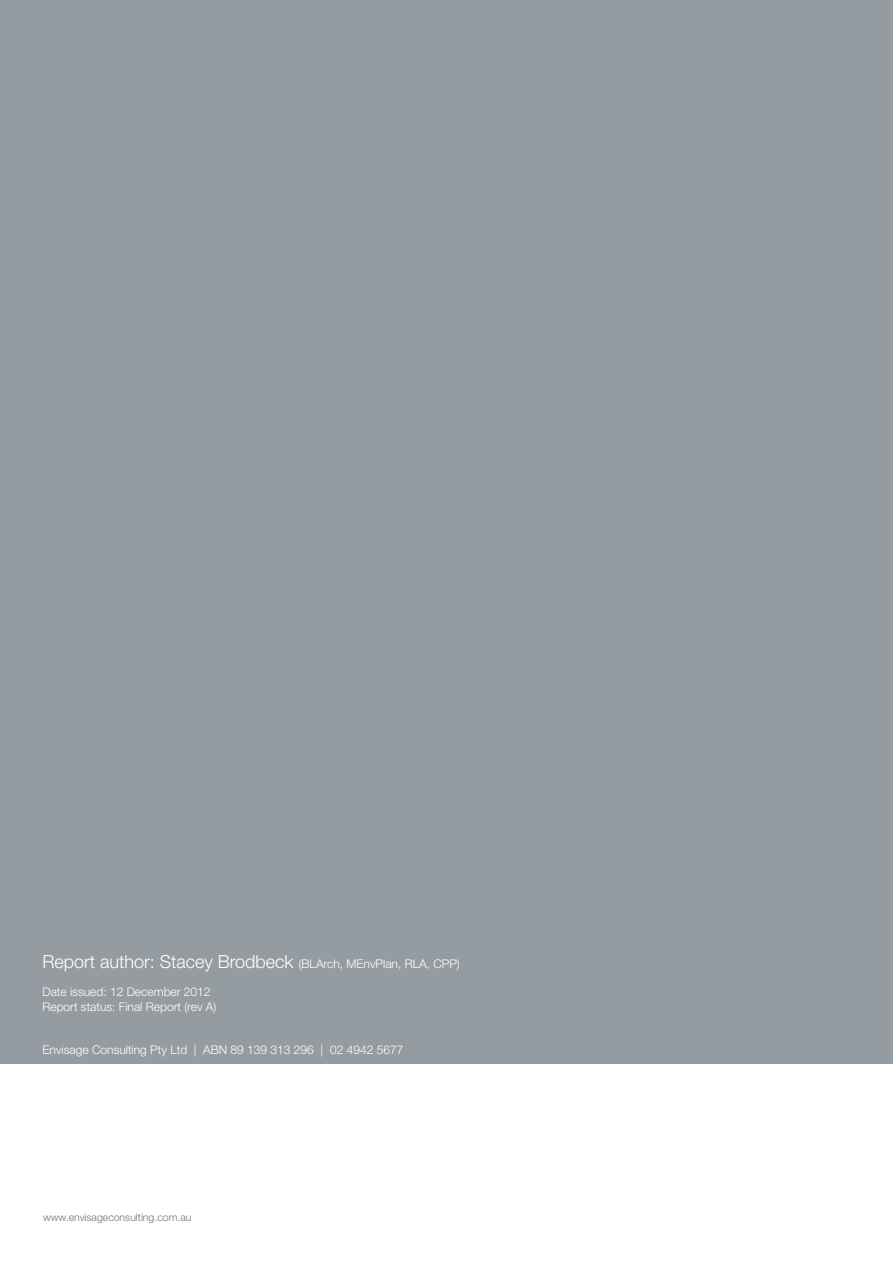
<style>
.page{position:relative;width:893px;height:1263px;background:#fff}
.page>*{position:absolute;margin:0;border:0;box-sizing:border-box;transform-origin:0 0}
.t1{font:300 18px "Helvetica Neue LT Std";color:#fff}
.t2{font:300 12px "Helvetica Neue LT Std";color:#fff}
.Header_and_footer{font:300 10.5px "Helvetica Neue LT Std";color:#6a747b}
.s1{font-size:12px}
</style>
<div class="page">
<div style="left:0;top:0;width:893px;height:1063px;background:#959ca1"></div>
<p class="t1" style="left:43px;top:950px;width:419px">Report author: Stacey Brodbeck <span class="s1">(BLArch, MEnvPlan, RLA, CPP)</span></p>
<p class="t2" style="left:43px;top:985px;width:170px">Date issued: 12 December 2012</p>
<p class="t2" style="left:43px;top:999px;width:175px">Report status: Final Report (rev A)</p>
<p class="t2" style="left:43px;top:1042px;width:362px">Envisage Consulting Pty Ltd | ABN 89 139 313 296 | 02 4942 5677</p>
<p class="Header_and_footer" style="left:43px;top:1210px;width:150px">www.envisageconsulting.com.au</p>
</div>
